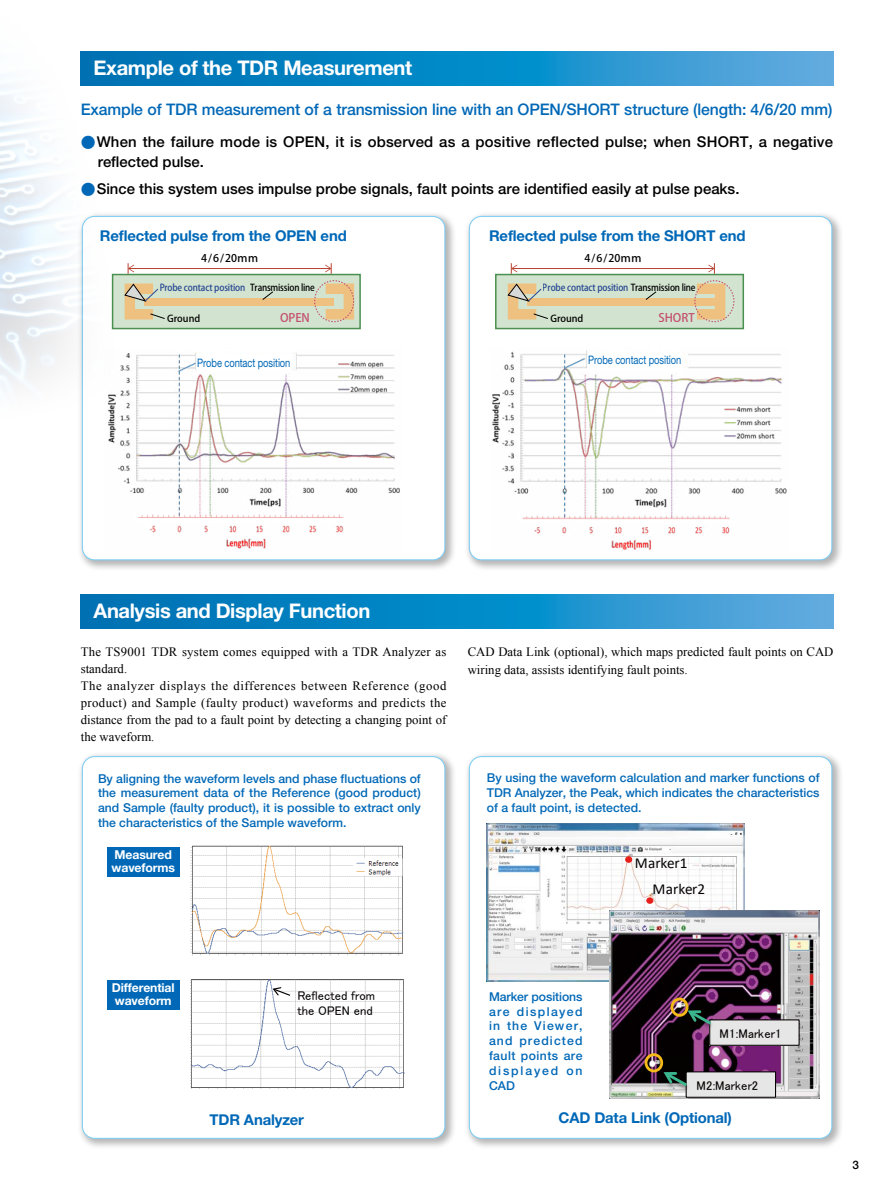
<style>
.page{position:relative;width:893px;height:1191px;background:#fff}
.page>*{position:absolute;margin:0;border:0;box-sizing:border-box;transform-origin:0 0}
.t1{font:700 20.25px "Helvetica Neue LT Std";letter-spacing:-.02em;color:#fff}
.t2{font:500 15.9px "Helvetica Neue LT Std";letter-spacing:-.01em;color:#0068b7}
.t3{font:15.15px/26.1px "Calibri";color:#040000}
.t4{font:500 14.85px/19.2px "Helvetica Neue LT Std";color:#000}
.t5{font:700 14.85px "Helvetica Neue LT Std";letter-spacing:-.01em;color:#0068b7}
.t6{font:12.75px/17px "Times New Roman";letter-spacing:.02em;color:#000}
.t7{font:12.75px/18.1px "Times New Roman";color:#000}
.t8{font:12.75px "MS P Gothic";letter-spacing:.015em;color:#040000}
.t9{font:12.6px/15.1px "MS P Gothic";color:#040000}
.t10{font:500 12.15px/14.9px "Helvetica Neue LT Std";color:#0068b7;text-align:justify}
.t11{font:700 12.15px/12.8px "Helvetica Neue LT Std";letter-spacing:-.01em;color:#fff}
.t12{font:11.7px "Helvetica Neue LT Std";letter-spacing:-.01em;color:#0068b7;scale:.8 1}
.t13{font:500 11.7px "Koz Go Pr 6 N";color:#c45172}
.t14{font:500 11.7px "Helvetica Neue LT Std";color:#000}
.t15{font:500 10.65px "Koz Go Pr 6 N";color:#000}
.t16{font:500 9.6px "Koz Go Pr 6 N";letter-spacing:-.02em;color:#274592;scale:.9 1}
.t17{font:500 9.6px "Koz Go Pr 6 N";letter-spacing:-.02em;color:#000;scale:.9 1}
.t18{font:500 9.6px "Koz Go Pr 6 N";letter-spacing:-.02em;color:#000}
.s1{font-family:"Shin Go Pro";color:#0068b7}
.s2{color:#000}
</style>
<div class="page">
<div style="left:77px;top:211px;width:379px;height:360px;background:#000;opacity:.3"></div>
<div style="left:82px;top:216px;width:363px;height:344px;background:#fff;border-radius:12px"></div>
<div style="left:464px;top:211px;width:379px;height:360px;background:#000;opacity:.3"></div>
<div style="left:469px;top:216px;width:363px;height:344px;background:#fff;border-radius:12px"></div>
<div style="left:469px;top:216px;width:363px;height:344px;border:1px solid #7ecef4;border-radius:12px"></div>
<div style="left:464px;top:751px;width:379px;height:399px;background:#000;opacity:.3"></div>
<div style="left:469px;top:756px;width:363px;height:382px;background:#fff;border-radius:12px"></div>
<div style="left:469px;top:756px;width:363px;height:382px;border:1px solid #7ecef4;border-radius:12px"></div>
<div style="left:77px;top:751px;width:379px;height:399px;background:#000;opacity:.3"></div>
<div style="left:82px;top:756px;width:363px;height:382px;background:#fff;border-radius:12px"></div>
<div style="left:82px;top:756px;width:363px;height:382px;border:1px solid #7ecef4;border-radius:12px"></div>
<div style="left:113px;top:274px;width:247px;height:54px;background:#d2e4cf"></div>
<svg style="left:342px;top:283px;width:12px;height:36px"></svg>
<div style="left:314px;top:280px;width:40px;height:42px;border:1px dashed #c45172;border-radius:50%"></div>
<div style="left:496px;top:274px;width:247px;height:54px;background:#d2e4cf"></div>
<div style="left:495px;top:274px;width:249px;height:55px;border:2px solid #4a9050"></div>
<svg style="left:697px;top:283px;width:28px;height:36px"></svg>
<div style="left:527px;top:298px;width:189px;height:7px;background:#eec181"></div>
<div style="left:694px;top:280px;width:40px;height:42px;border:1px dashed #c45172;border-radius:50%"></div>
<hr style="left:512px;top:268px;width:201px;height:1px;background:#b84131">
<svg style="left:511px;top:263px;width:6px;height:11px"></svg>
<svg style="left:708px;top:263px;width:7px;height:11px"></svg>
<svg style="left:645px;top:291px;width:12px;height:9px"></svg>
<svg style="left:507px;top:283px;width:42px;height:36px"></svg>
<svg style="left:342px;top:51px;width:491px;height:34px;background:#2596d0"></svg>
<svg style="left:81px;top:594px;width:752px;height:34px;background:#188bc8"></svg>
<img style="left:118px;top:354px;width:282px;height:195px">
<img style="left:492px;top:350px;width:295px;height:200px">
<img style="left:191px;top:845px;width:213px;height:110px">
<img style="left:191px;top:979px;width:214px;height:109px">
<svg style="left:272px;top:986px;width:19px;height:10px"></svg>
<img style="left:487px;top:824px;width:257px;height:157px">
<div style="left:646px;top:897px;width:7px;height:6px;border:1px solid #e71e19;border-radius:50%"></div>
<div style="left:625px;top:856px;width:7px;height:6px;border:1px solid #e71e19;border-radius:50%"></div>
<img style="left:609px;top:910px;width:211px;height:188px">
<div style="left:710px;top:1020px;width:89px;height:25px;background:#e7e6e6"></div>
<div style="left:709px;top:1019px;width:91px;height:26px;border:1px solid #040000"></div>
<img style="left:670px;top:994px;width:47px;height:38px">
<svg style="left:685px;top:1008px;width:29px;height:19px"></svg>
<div style="left:686px;top:1071px;width:89px;height:26px;background:#e7e6e6"></div>
<div style="left:686px;top:1071px;width:90px;height:26px;border:1px solid #040000"></div>
<img style="left:646px;top:1056px;width:47px;height:38px">
<svg style="left:661px;top:1069px;width:29px;height:19px"></svg>
<div style="left:671px;top:997px;width:17px;height:19px;border:3px solid #f5ba1a;border-radius:50%"></div>
<div style="left:645px;top:1053px;width:18px;height:19px;border:3px solid #f5ba1a;border-radius:50%"></div>
<div style="left:107px;top:846px;width:72px;height:30px;background:#0068b7"></div>
<div style="left:107px;top:979px;width:72px;height:30px;background:#0068b7"></div>
<img style="left:0;top:51px;width:342px;height:407px">
<div style="left:197px;top:354px;width:94px;height:17px;background:#fff"></div>
<div style="left:588px;top:351px;width:94px;height:17px;background:#fff"></div>
<h1 class="t1" style="left:94px;top:55px;width:320px">Example of the TDR Measurement</h1>
<h2 class="t2" style="left:81px;top:100px;width:753px">Example of TDR measurement of a transmission line with an OPEN/SHORT structure (length: 4/6/20 mm)</h2>
<p class="t4" style="left:98px;top:132px;width:737px;text-indent:-17px"><span class="s1">●</span>When the failure mode is OPEN, it is observed as a positive reflected pulse; when SHORT, a negative reflected pulse.</p>
<p class="t4" style="left:81px;top:179px;width:660px"><span class="s1">●</span>Since this system uses impulse probe signals, fault points are identified easily at pulse peaks.</p>
<p class="t5" style="left:100px;top:227px;width:248px">Reflected pulse from the OPEN end</p>
<p class="t5" style="left:489px;top:227px;width:258px">Reflected pulse from the SHORT end</p>
<p class="t15" style="left:201px;top:252px;width:59px">4/6/20ｍｍ</p>
<p class="t15" style="left:584px;top:252px;width:59px">4/6/20ｍｍ</p>
<p class="t16" style="left:160px;top:281px;width:97px">Probe contact position</p>
<p class="t18" style="left:167px;top:313px;width:35px">Ground</p>
<p class="t17" style="left:250px;top:281px;width:73px">Transmission line</p>
<p class="t13" style="left:280px;top:311px;width:31px">OPEN</p>
<p class="t16" style="left:543px;top:281px;width:171px">Probe contact position <span class="s2">Transmission line</span></p>
<p class="t18" style="left:550px;top:313px;width:35px">Ground</p>
<p class="t13" style="left:658px;top:311px;width:38px">SHORT</p>
<p class="t12" style="left:197px;top:356px;width:118px">Probe contact position</p>
<p class="t12" style="left:588px;top:352px;width:118px">Probe contact position</p>
<h1 class="t1" style="left:94px;top:598px;width:278px">Analysis and Display Function</h1>
<p class="t6" style="left:81px;top:643px;width:367px">The TS9001 TDR system comes equipped with a TDR Analyzer as standard.<br>The analyzer displays the differences between Reference (good product) and Sample (faulty product) waveforms and predicts the distance from the pad to a fault point by detecting a changing point of the waveform.</p>
<p class="t7" style="left:468px;top:642px;width:367px">CAD Data Link (optional), which maps predicted fault points on CAD wiring data, assists identifying fault points.</p>
<p class="t10" style="left:98px;top:770px;width:324px">By aligning the waveform levels and phase fluctuations of the measurement data of the Reference (good product) and Sample (faulty product), it is possible to extract only the characteristics of the Sample waveform.</p>
<p class="t10" style="left:487px;top:770px;width:334px">By using the waveform calculation and marker functions of TDR Analyzer, the Peak, which indicates the characteristics of a fault point, is detected.</p>
<p class="t11" style="left:112px;top:848px;width:65px">Measured waveforms</p>
<p class="t3" style="left:653px;top:849px;width:54px;text-indent:-18px">Marker1<br>Marker2</p>
<p class="t11" style="left:112px;top:981px;width:64px">Differential waveform</p>
<p class="t9" style="left:297px;top:987px;width:79px">Reflected from the OPEN end</p>
<p class="t5" style="left:210px;top:1110px;width:96px">TDR Analyzer</p>
<p class="t10" style="left:489px;top:988px;width:95px">Marker positions are displayed in the Viewer, and predicted fault points are displayed on CAD</p>
<p class="t5" style="left:558px;top:1109px;width:175px">CAD Data Link (Optional)</p>
<p class="t8" style="left:720px;top:1027px;width:63px">M1:Marker1</p>
<p class="t8" style="left:696px;top:1079px;width:63px">M2:Marker2</p>
<p class="t14" style="left:852px;top:1158px;width:8px">3</p>
</div>
